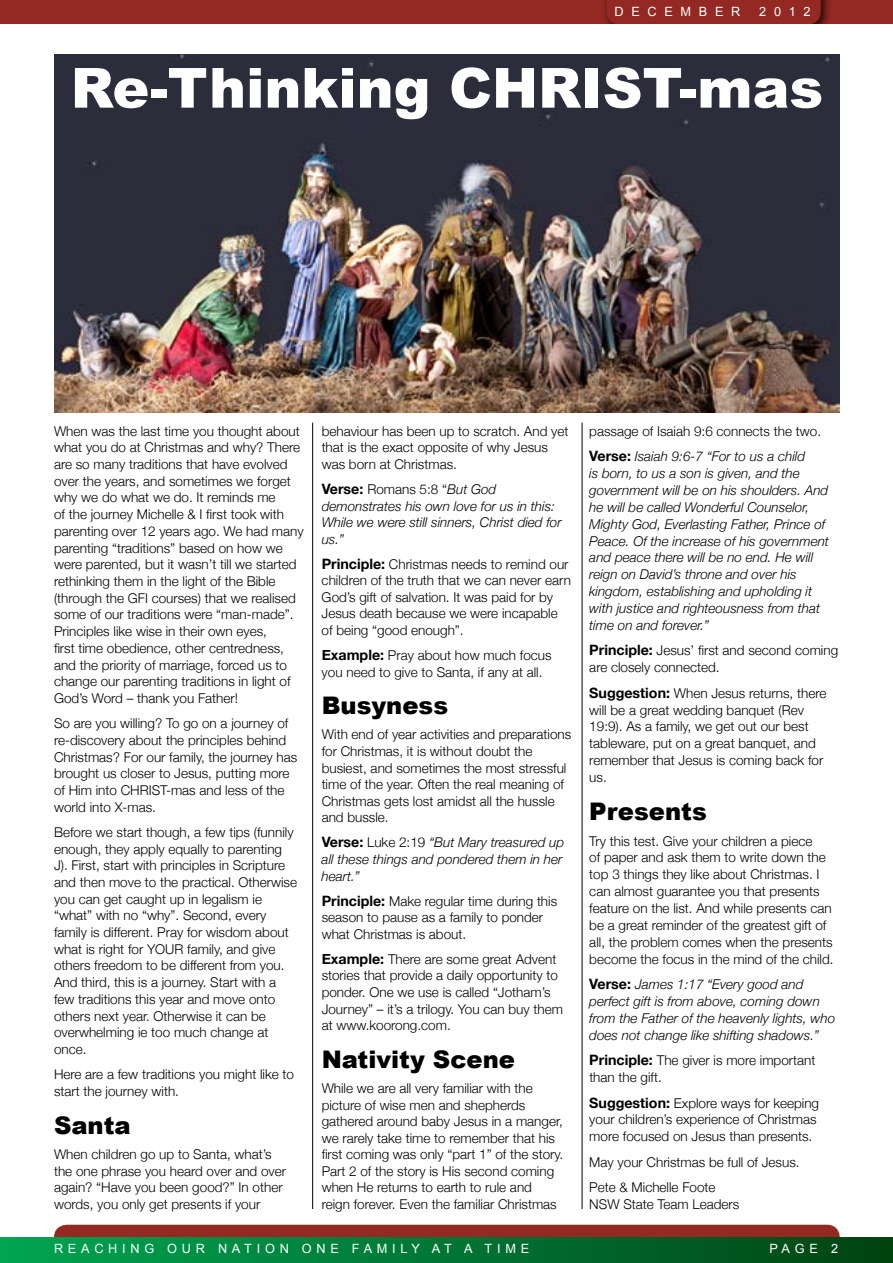
<style>
.page{position:relative;width:893px;height:1263px;background:#fff}
.page>*{position:absolute;margin:0;border:0;box-sizing:border-box;transform-origin:0 0}
.t1{font:900 55.35px "Arial";color:#fff}
.t2{font:900 24.15px "Arial";color:#000}
.t3{font:300 13.5px/16.6px "Helvetica Neue";color:#000}
.t4{font:italic 300 13.5px/17px "Helvetica Neue";color:#000}
.t5{font:12.75px "Arial";letter-spacing:.37em;color:#fff}
.t6{font:12.75px "Arial";letter-spacing:.6em;color:#fff}
.s1{font-weight:700;font-style:normal;font-size:14.25px}
.s2{font-style:normal}
.s3{font-weight:700;font-size:14.25px}
.s4{font-style:italic}
</style>
<div class="page">
<img style="left:54px;top:54px;width:785px;height:358px">
<div style="left:54px;top:1225px;width:786px;height:12px;background:#942923"></div>
<div style="left:0;top:0;width:893px;height:26px;background:#942923"></div>
<div style="left:0;top:1237px;width:893px;height:26px;background:linear-gradient(to right,#00a653,#004312)"></div>
<div style="left:601px;top:0;width:231px;height:36px;background:#000;opacity:.75"></div>
<svg style="left:607px;top:0;width:214px;height:24px"></svg>
<div style="left:0;top:25px;width:893px;height:14px;background:#fff"></div>
<hr style="left:312px;top:423px;width:1px;height:786px;background:#000">
<hr style="left:582px;top:423px;width:1px;height:786px;background:#000">
<p class="t6" style="left:615px;top:4px;width:127px">DECEMBER</p>
<p class="t5" style="left:759px;top:4px;width:53px">2012</p>
<h1 class="t1" style="left:71px;top:57px;width:754px">Re-Thinking CHRIST-mas</h1>
<p class="t3" style="left:54px;top:422px;width:251px">When was the last time you thought about what you do at Christmas and why? There are so many traditions that have evolved over the years, and sometimes we forget why we do what we do. It reminds me<br>of the journey Michelle &amp; I first took with parenting over 12 years ago. We had many parenting “traditions” based on how we were parented, but it wasn’t till we started rethinking them in the light of the Bible (through the GFI courses) that we realised some of our traditions were “man-made”.<br>Principles like wise in their own eyes,<br>first time obedience, other centredness, and the priority of marriage, forced us to change our parenting traditions in light of God’s Word – thank you Father!</p>
<p class="t3" style="left:54px;top:714px;width:245px">So are you willing? To go on a journey of re-discovery about the principles behind Christmas? For our family, the journey has brought us closer to Jesus, putting more of Him into CHRIST-mas and less of the world into X-mas.</p>
<p class="t3" style="left:54px;top:823px;width:245px">Before we start though, a few tips (funnily enough, they apply equally to parenting J). First, start with principles in Scripture and then move to the practical. Otherwise you can get caught up in legalism ie “what” with no “why”. Second, every family is different. Pray for wisdom about what is right for YOUR family, and give others freedom to be different from you.<br>And third, this is a journey. Start with a few traditions this year and move onto others next year. Otherwise it can be overwhelming ie too much change at once.</p>
<p class="t3" style="left:54px;top:1065px;width:242px">Here are a few traditions you might like to start the journey with.</p>
<h2 class="t2" style="left:54px;top:1111px;width:78px">Santa</h2>
<p class="t3" style="left:54px;top:1145px;width:234px">When children go up to Santa, what’s the one phrase you heard over and over again? “Have you been good?” In other words, you only get presents if your</p>
<p class="t3" style="left:322px;top:422px;width:248px">behaviour has been up to scratch. And yet that is the exact opposite of why Jesus was born at Christmas.</p>
<p class="t4" style="left:322px;top:480px;width:242px"><span class="s1">Verse:</span> <span class="s2">Romans 5:8 “</span>But God demonstrates his own love for us in this:<br>While we were still sinners, Christ died for us.”</p>
<p class="t3" style="left:322px;top:555px;width:251px"><span class="s3">Principle:</span> Christmas needs to remind our children of the truth that we can never earn God’s gift of salvation. It was paid for by Jesus death because we were incapable of being “good enough”.</p>
<p class="t3" style="left:322px;top:646px;width:232px"><span class="s3">Example:</span> Pray about how much focus you need to give to Santa, if any at all.</p>
<h2 class="t2" style="left:322px;top:692px;width:128px">Busyness</h2>
<p class="t3" style="left:322px;top:725px;width:251px">With end of year activities and preparations for Christmas, it is without doubt the busiest, and sometimes the most stressful time of the year. Often the real meaning of Christmas gets lost amidst all the hussle and bussle.</p>
<p class="t4" style="left:322px;top:834px;width:244px"><span class="s1">Verse:</span> <span class="s2">Luke 2:19</span> “But Mary treasured up all these things and pondered them in her heart.”</p>
<p class="t3" style="left:322px;top:892px;width:237px"><span class="s3">Principle:</span> Make regular time during this season to pause as a family to ponder what Christmas is about.</p>
<p class="t3" style="left:322px;top:950px;width:243px"><span class="s3">Example:</span> There are some great Advent stories that provide a daily opportunity to ponder. One we use is called “Jotham’s Journey” – it’s a trilogy. You can buy them at www.koorong.com.</p>
<h2 class="t2" style="left:322px;top:1046px;width:195px">Nativity Scene</h2>
<p class="t3" style="left:322px;top:1079px;width:243px">While we are all very familiar with the picture of wise men and shepherds gathered around baby Jesus in a manger, we rarely take time to remember that his first coming was only “part 1” of the story.<br>Part 2 of the story is His second coming when He returns to earth to rule and reign forever. Even the familiar Christmas</p>
<p class="t3" style="left:589px;top:417px;width:233px;line-height:25.3px">passage of Isaiah 9:6 connects the two.<br><span class="s3">Verse:</span> <span class="s4">Isaiah 9:6-7 “For to us a child</span></p>
<p class="t4" style="left:589px;top:464px;width:241px">is born, to us a son is given, and the government will be on his shoulders. And he will be called Wonderful Counselor, Mighty God, Everlasting Father, Prince of Peace. Of the increase of his government and peace there will be no end. He will reign on David’s throne and over his kingdom, establishing and upholding it with justice and righteousness from that time on and forever.”</p>
<p class="t3" style="left:589px;top:641px;width:250px"><span class="s3">Principle:</span> Jesus’ first and second coming are closely connected.</p>
<p class="t3" style="left:589px;top:684px;width:239px"><span class="s3">Suggestion:</span> When Jesus returns, there will be a great wedding banquet (Rev<br>19:9). As a family, we get out our best tableware, put on a great banquet, and remember that Jesus is coming back for us.</p>
<h2 class="t2" style="left:589px;top:798px;width:119px">Presents</h2>
<p class="t3" style="left:589px;top:831px;width:246px">Try this test. Give your children a piece<br>of paper and ask them to write down the top 3 things they like about Christmas. I can almost guarantee you that presents feature on the list. And while presents can be a great reminder of the greatest gift of all, the problem comes when the presents become the focus in the mind of the child.</p>
<p class="t4" style="left:589px;top:975px;width:248px"><span class="s1">Verse:</span> James 1:17 “Every good and perfect gift is from above, coming down from the Father of the heavenly lights, who does not change like shifting shadows.”</p>
<p class="t3" style="left:589px;top:1051px;width:228px"><span class="s3">Principle:</span> The giver is more important than the gift.</p>
<p class="t3" style="left:589px;top:1093px;width:231px"><span class="s3">Suggestion:</span> Explore ways for keeping your children’s experience of Christmas more focused on Jesus than presents.</p>
<p class="t3" style="left:589px;top:1148px;width:212px;line-height:25.3px">May your Christmas be full of Jesus.<br>Pete &amp; Michelle Foote</p>
<p class="t3" style="left:589px;top:1195px;width:152px">NSW State Team Leaders</p>
<p class="t5" style="left:54px;top:1240px;width:477px">REACHIN G OUR N ATION ON E FAMILY AT A TIME</p>
<p class="t5" style="left:769px;top:1240px;width:70px">PAGE 2</p>
</div>
